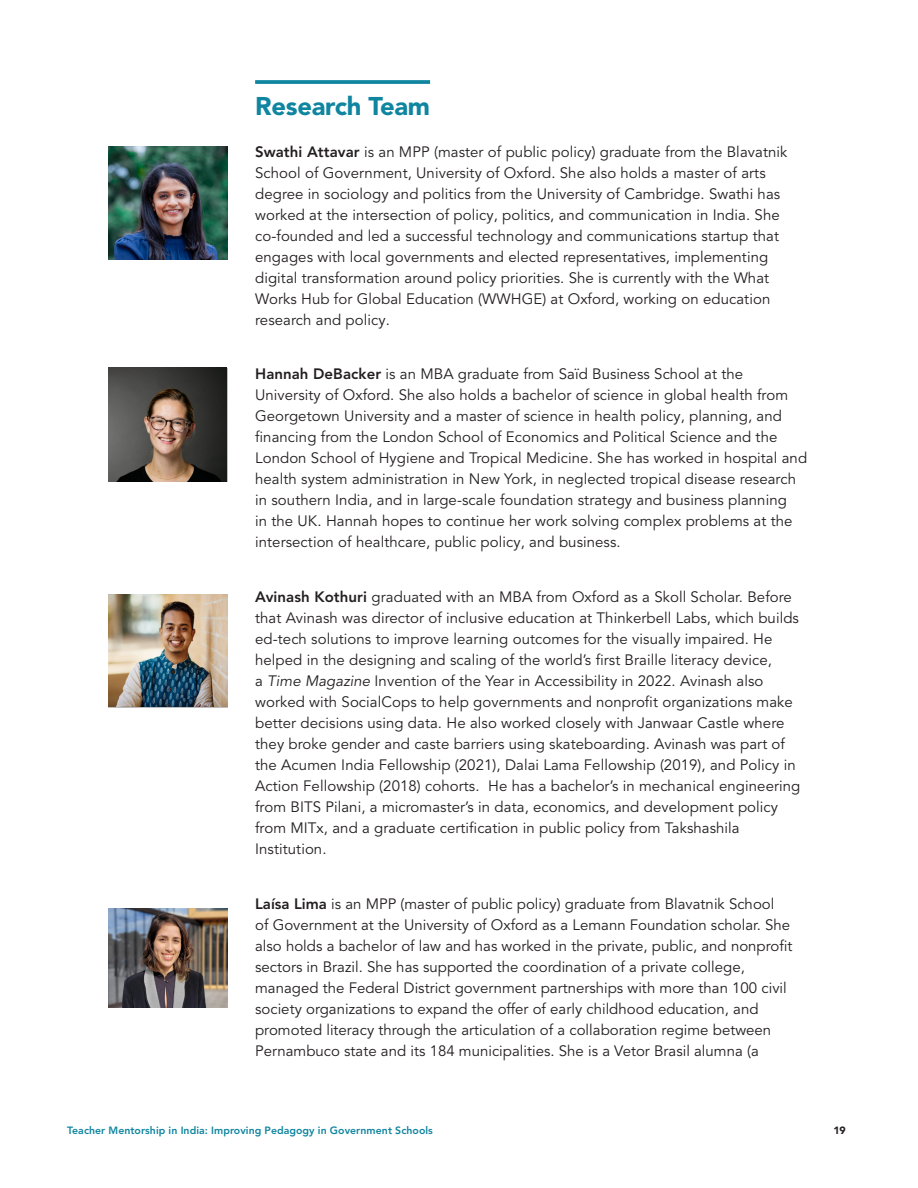
<style>
.page{position:relative;width:918px;height:1188px;background:#fff}
.page>*{position:absolute;margin:0;border:0;box-sizing:border-box;transform-origin:0 0}
.heading_1_no_TOC{font:900 25.5px "Avenir LT Pro";letter-spacing:-.01em;color:#0f85a0}
.t1{font:15px/21px "Avenir LT Pro";letter-spacing:.005em;color:#231f20}
.t2{font:800 10.5px "Avenir LT Pro";letter-spacing:.005em;color:#0f85a0}
.t3{font:900 10.5px "Avenir LT Pro";color:#231f20}
.s1{font-weight:800}
.s2{font-style:italic}
</style>
<div class="page">
<svg style="left:255px;top:80px;width:175px;height:4px"></svg>
<img style="left:108px;top:147px;width:119px;height:113px">
<img style="left:108px;top:368px;width:119px;height:113px">
<img style="left:108px;top:594px;width:119px;height:113px">
<img style="left:108px;top:908px;width:119px;height:100px">
<p class="heading_1_no_TOC" style="left:255px;top:91px;width:176px">Research Team</p>
<p class="t1" style="left:255px;top:141px;width:534px"><span class="s1">Swathi Attavar</span> is an MPP (master of public policy) graduate from the Blavatnik School of Government, University of Oxford. She also holds a master of arts degree in sociology and politics from the University of Cambridge. Swathi has worked at the intersection of policy, politics, and communication in India. She co-founded and led a successful technology and communications startup that engages with local governments and elected representatives, implementing digital transformation around policy priorities. She is currently with the What Works Hub for Global Education (WWHGE) at Oxford, working on education research and policy.</p>
<p class="t1" style="left:255px;top:364px;width:554px"><span class="s1">Hannah DeBacker</span> is an MBA graduate from Saïd Business School at the University of Oxford. She also holds a bachelor of science in global health from Georgetown University and a master of science in health policy, planning, and financing from the London School of Economics and Political Science and the London School of Hygiene and Tropical Medicine. She has worked in hospital and health system administration in New York, in neglected tropical disease research in southern India, and in large-scale foundation strategy and business planning<br>in the UK. Hannah hopes to continue her work solving complex problems at the intersection of healthcare, public policy, and business.</p>
<p class="t1" style="left:255px;top:587px;width:547px"><span class="s1">Avinash Kothuri</span> graduated with an MBA from Oxford as a Skoll Scholar. Before that Avinash was director of inclusive education at Thinkerbell Labs, which builds ed-tech solutions to improve learning outcomes for the visually impaired. He helped in the designing and scaling of the world’s first Braille literacy device,<br>a <span class="s2">Time Magazine</span> Invention of the Year in Accessibility in 2022. Avinash also worked with SocialCops to help governments and nonprofit organizations make better decisions using data. He also worked closely with Janwaar Castle where they broke gender and caste barriers using skateboarding. Avinash was part of the Acumen India Fellowship (2021), Dalai Lama Fellowship (2019), and Policy in Action Fellowship (2018) cohorts. He has a bachelor’s in mechanical engineering from BITS Pilani, a micromaster’s in data, economics, and development policy from MITx, and a graduate certification in public policy from Takshashila Institution.</p>
<p class="t1" style="left:255px;top:894px;width:539px"><span class="s1">Laísa Lima</span> is an MPP (master of public policy) graduate from Blavatnik School<br>of Government at the University of Oxford as a Lemann Foundation scholar. She also holds a bachelor of law and has worked in the private, public, and nonprofit sectors in Brazil. She has supported the coordination of a private college, managed the Federal District government partnerships with more than 100 civil society organizations to expand the offer of early childhood education, and promoted literacy through the articulation of a collaboration regime between Pernambuco state and its 184 municipalities. She is a Vetor Brasil alumna (a</p>
<p class="t2" style="left:67px;top:1125px;width:367px">Teacher Mentorship in India: Improving Pedagogy in Government Schools</p>
<p class="t3" style="left:833px;top:1124px;width:14px">19</p>
</div>
